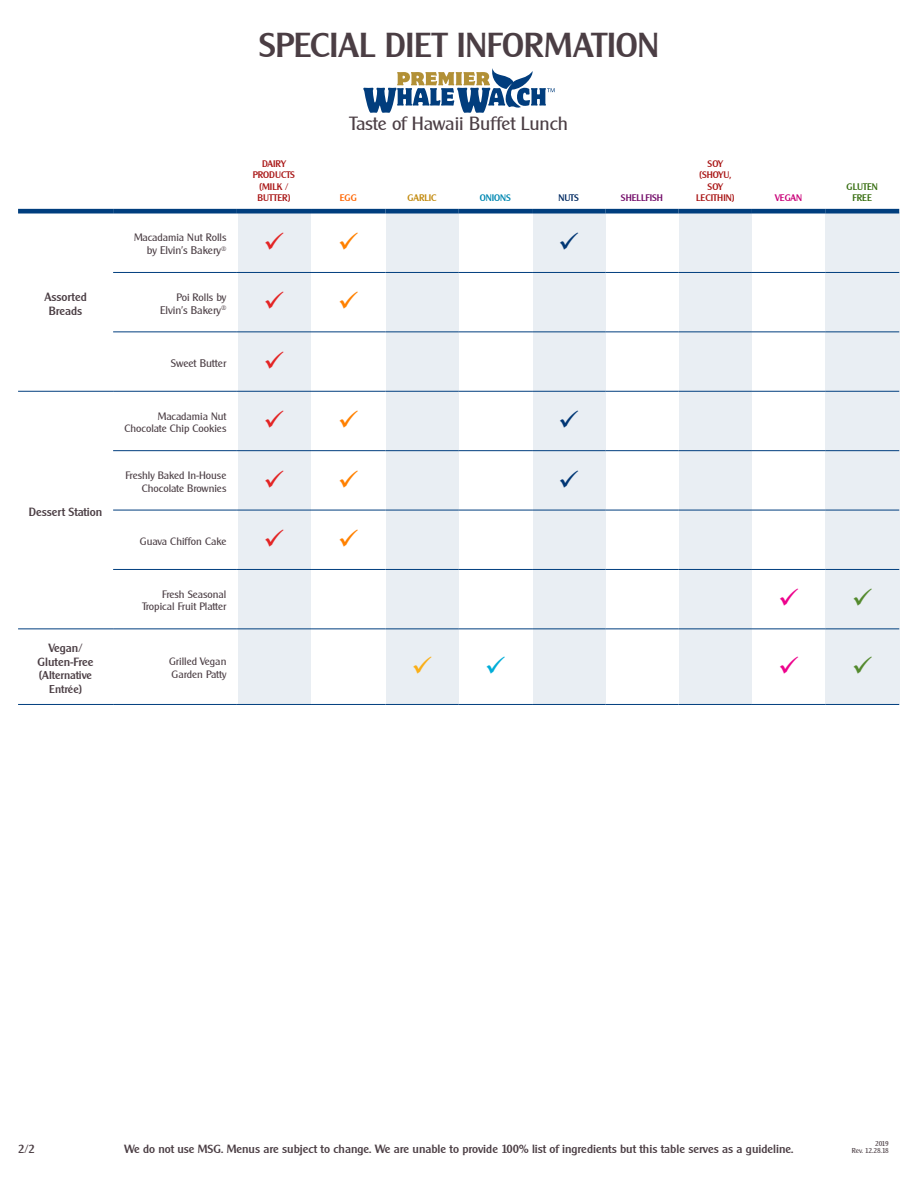
<style>
.page{position:relative;width:918px;height:1188px;background:#fff}
.page>*{position:absolute;margin:0;border:0;box-sizing:border-box;transform-origin:0 0}
.t1{font:500 33.75px "Cleargothic";letter-spacing:-.005em;color:#4b3e44}
.t2{font:18.6px "Cleargothic";color:#4b3e44}
.t3{font:500 11.7px/14px "Cleargothic";color:#4b3e44;text-align:center}
.t4{font:500 11.1px/13.4px "Cleargothic";color:#4b3e44;text-align:center}
.t5{font:10.8px "Cleargothic";color:#4b3e44}
.t6{font:10.5px/12.6px "Cleargothic";color:#4b3e44;text-align:right}
.t7{font:500 9.3px "Cleargothic";color:#a91616}
.t8{font:500 9.3px/11.1px "Cleargothic";color:#366d0f;text-align:center}
.t9{font:500 9.3px "Cleargothic";color:#720a68}
.t10{font:500 9.3px "Cleargothic";color:#c2890c}
.t11{font:500 9.3px "Cleargothic";color:#0088b2}
.t12{font:500 9.3px "Cleargothic";color:#c90178}
.t13{font:500 9.3px "Cleargothic";color:#002a62}
.t14{font:500 9.3px "Cleargothic";color:#ff6500}
.t15{font:7.05px "Cleargothic";letter-spacing:-.025em;color:#4b3e44}
.s1{font-size:10.8px}
.s2{font-size:11.55px}
</style>
<div class="page">
<div style="left:825px;top:213px;width:75px;height:491px;background:#e9eef3"></div>
<div style="left:679px;top:212px;width:73px;height:492px;background:#e9eef3"></div>
<div style="left:533px;top:212px;width:73px;height:492px;background:#e9eef3"></div>
<div style="left:386px;top:213px;width:73px;height:491px;background:#e9eef3"></div>
<div style="left:238px;top:213px;width:73px;height:491px;background:#e9eef3"></div>
<div style="left:18px;top:209px;width:95px;height:5px;background:#003e7e"></div>
<div style="left:113px;top:209px;width:124px;height:5px;background:#003e7e"></div>
<div style="left:237px;top:209px;width:74px;height:5px;background:#003e7e"></div>
<div style="left:311px;top:209px;width:74px;height:5px;background:#003e7e"></div>
<div style="left:385px;top:209px;width:74px;height:5px;background:#003e7e"></div>
<div style="left:459px;top:209px;width:73px;height:5px;background:#003e7e"></div>
<div style="left:532px;top:209px;width:73px;height:5px;background:#003e7e"></div>
<div style="left:605px;top:209px;width:74px;height:5px;background:#003e7e"></div>
<div style="left:679px;top:209px;width:73px;height:5px;background:#003e7e"></div>
<div style="left:752px;top:209px;width:73px;height:5px;background:#003e7e"></div>
<div style="left:825px;top:209px;width:74px;height:5px;background:#003e7e"></div>
<hr style="left:113px;top:272px;width:124px;height:1px;background:#003e7e">
<hr style="left:237px;top:272px;width:74px;height:1px;background:#003e7e">
<hr style="left:311px;top:272px;width:74px;height:1px;background:#003e7e">
<hr style="left:385px;top:272px;width:74px;height:1px;background:#003e7e">
<hr style="left:459px;top:272px;width:73px;height:1px;background:#003e7e">
<hr style="left:532px;top:272px;width:73px;height:1px;background:#003e7e">
<hr style="left:605px;top:272px;width:74px;height:1px;background:#003e7e">
<hr style="left:679px;top:272px;width:73px;height:1px;background:#003e7e">
<hr style="left:752px;top:272px;width:73px;height:1px;background:#003e7e">
<hr style="left:825px;top:272px;width:74px;height:1px;background:#003e7e">
<hr style="left:18px;top:391px;width:95px;height:1px;background:#003e7e">
<hr style="left:113px;top:331px;width:124px;height:1px;background:#003e7e">
<hr style="left:237px;top:331px;width:74px;height:1px;background:#003e7e">
<hr style="left:311px;top:331px;width:74px;height:1px;background:#003e7e">
<hr style="left:385px;top:331px;width:74px;height:1px;background:#003e7e">
<hr style="left:459px;top:331px;width:73px;height:1px;background:#003e7e">
<hr style="left:532px;top:331px;width:73px;height:1px;background:#003e7e">
<hr style="left:605px;top:331px;width:74px;height:1px;background:#003e7e">
<hr style="left:679px;top:331px;width:73px;height:1px;background:#003e7e">
<hr style="left:752px;top:331px;width:73px;height:1px;background:#003e7e">
<hr style="left:825px;top:331px;width:74px;height:1px;background:#003e7e">
<hr style="left:113px;top:391px;width:124px;height:1px;background:#003e7e">
<hr style="left:237px;top:391px;width:74px;height:1px;background:#003e7e">
<hr style="left:311px;top:391px;width:74px;height:1px;background:#003e7e">
<hr style="left:385px;top:391px;width:74px;height:1px;background:#003e7e">
<hr style="left:459px;top:391px;width:73px;height:1px;background:#003e7e">
<hr style="left:532px;top:391px;width:73px;height:1px;background:#003e7e">
<hr style="left:605px;top:391px;width:74px;height:1px;background:#003e7e">
<hr style="left:679px;top:391px;width:73px;height:1px;background:#003e7e">
<hr style="left:752px;top:391px;width:73px;height:1px;background:#003e7e">
<hr style="left:825px;top:391px;width:74px;height:1px;background:#003e7e">
<hr style="left:113px;top:450px;width:124px;height:1px;background:#003e7e">
<hr style="left:237px;top:450px;width:74px;height:1px;background:#003e7e">
<hr style="left:311px;top:450px;width:74px;height:1px;background:#003e7e">
<hr style="left:385px;top:450px;width:74px;height:1px;background:#003e7e">
<hr style="left:459px;top:450px;width:73px;height:1px;background:#003e7e">
<hr style="left:532px;top:450px;width:73px;height:1px;background:#003e7e">
<hr style="left:605px;top:450px;width:74px;height:1px;background:#003e7e">
<hr style="left:679px;top:450px;width:73px;height:1px;background:#003e7e">
<hr style="left:752px;top:450px;width:73px;height:1px;background:#003e7e">
<hr style="left:825px;top:450px;width:74px;height:1px;background:#003e7e">
<hr style="left:113px;top:510px;width:124px;height:1px;background:#003e7e">
<hr style="left:237px;top:510px;width:74px;height:1px;background:#003e7e">
<hr style="left:311px;top:510px;width:74px;height:1px;background:#003e7e">
<hr style="left:385px;top:510px;width:74px;height:1px;background:#003e7e">
<hr style="left:459px;top:510px;width:73px;height:1px;background:#003e7e">
<hr style="left:532px;top:510px;width:73px;height:1px;background:#003e7e">
<hr style="left:605px;top:510px;width:74px;height:1px;background:#003e7e">
<hr style="left:679px;top:510px;width:73px;height:1px;background:#003e7e">
<hr style="left:752px;top:510px;width:73px;height:1px;background:#003e7e">
<hr style="left:825px;top:510px;width:74px;height:1px;background:#003e7e">
<hr style="left:113px;top:569px;width:124px;height:1px;background:#003e7e">
<hr style="left:237px;top:569px;width:74px;height:1px;background:#003e7e">
<hr style="left:311px;top:569px;width:74px;height:1px;background:#003e7e">
<hr style="left:385px;top:569px;width:74px;height:1px;background:#003e7e">
<hr style="left:459px;top:569px;width:73px;height:1px;background:#003e7e">
<hr style="left:532px;top:569px;width:73px;height:1px;background:#003e7e">
<hr style="left:605px;top:569px;width:74px;height:1px;background:#003e7e">
<hr style="left:679px;top:569px;width:73px;height:1px;background:#003e7e">
<hr style="left:752px;top:569px;width:73px;height:1px;background:#003e7e">
<hr style="left:825px;top:569px;width:74px;height:1px;background:#003e7e">
<hr style="left:18px;top:628px;width:95px;height:1px;background:#003e7e">
<hr style="left:113px;top:628px;width:124px;height:1px;background:#003e7e">
<hr style="left:237px;top:628px;width:74px;height:1px;background:#003e7e">
<hr style="left:311px;top:628px;width:74px;height:1px;background:#003e7e">
<hr style="left:385px;top:628px;width:74px;height:1px;background:#003e7e">
<hr style="left:459px;top:628px;width:73px;height:1px;background:#003e7e">
<hr style="left:532px;top:628px;width:73px;height:1px;background:#003e7e">
<hr style="left:605px;top:628px;width:74px;height:1px;background:#003e7e">
<hr style="left:679px;top:628px;width:73px;height:1px;background:#003e7e">
<hr style="left:752px;top:628px;width:73px;height:1px;background:#003e7e">
<hr style="left:825px;top:628px;width:74px;height:1px;background:#003e7e">
<hr style="left:18px;top:704px;width:95px;height:1px;background:#003e7e">
<hr style="left:113px;top:704px;width:124px;height:1px;background:#003e7e">
<hr style="left:237px;top:704px;width:74px;height:1px;background:#003e7e">
<hr style="left:311px;top:704px;width:74px;height:1px;background:#003e7e">
<hr style="left:385px;top:704px;width:74px;height:1px;background:#003e7e">
<hr style="left:459px;top:704px;width:73px;height:1px;background:#003e7e">
<hr style="left:532px;top:704px;width:73px;height:1px;background:#003e7e">
<hr style="left:605px;top:704px;width:74px;height:1px;background:#003e7e">
<hr style="left:679px;top:704px;width:73px;height:1px;background:#003e7e">
<hr style="left:752px;top:704px;width:73px;height:1px;background:#003e7e">
<hr style="left:825px;top:704px;width:74px;height:1px;background:#003e7e">
<svg style="left:363px;top:68px;width:192px;height:45px"></svg>
<p class="t1" style="left:259px;top:25px;width:402px">SPECIAL DIET INFORMATION</p>
<p class="t3" style="left:44px;top:290px;width:44px">Assorted<br>Breads</p>
<p class="t3" style="left:29px;top:505px;width:75px">Dessert Station</p>
<p class="t3" style="left:49px;top:641px;width:35px">Vegan/</p>
<p class="t3" style="left:38px;top:655px;width:57px">Gluten-Free</p>
<p class="t4" style="left:39px;top:669px;width:54px">(Alternative<br>Entrée)</p>
<p class="t6" style="left:134px;top:231px;width:94px">Macadamia Nut Rolls</p>
<p class="t5" style="left:147px;top:244px;width:81px">by Elvin’s Bakery<sup>®</sup></p>
<p class="t6" style="left:177px;top:291px;width:51px">Poi Rolls <span class="s1">by</span></p>
<p class="t5" style="left:160px;top:303px;width:68px">Elvin’s Bakery<sup>®</sup></p>
<p class="t5" style="left:171px;top:356px;width:57px">Sweet Butter</p>
<p class="t6" style="left:124px;top:410px;width:103px">Macadamia Nut<br>Chocolate Chip Cookies</p>
<p class="t6" style="left:125px;top:469px;width:103px">Freshly Baked In-House</p>
<p class="t6" style="left:142px;top:482px;width:86px">Chocolate Brownies</p>
<p class="t6" style="left:140px;top:535px;width:88px">Guava Chiffon Cake</p>
<p class="t6" style="left:162px;top:588px;width:66px">Fresh Seasonal</p>
<p class="t6" style="left:142px;top:600px;width:86px">Tropical Fruit Platter</p>
<p class="t6" style="left:169px;top:655px;width:59px">Grilled Vegan</p>
<p class="t6" style="left:172px;top:668px;width:56px">Garden Patty</p>
<p class="t2" style="left:350px;top:112px;width:220px">Taste of Hawaii Buffet Lunch</p>
<p class="t7" style="left:262px;top:158px;width:25px">DAIRY</p>
<p class="t7" style="left:253px;top:169px;width:44px">PRODUCTS</p>
<p class="t7" style="left:260px;top:181px;width:30px">(MILK /</p>
<p class="t7" style="left:258px;top:192px;width:34px">BUTTER)</p>
<p class="t14" style="left:340px;top:192px;width:19px">EGG</p>
<p class="t10" style="left:408px;top:192px;width:31px">GARLIC</p>
<p class="t11" style="left:480px;top:192px;width:33px">ONIONS</p>
<p class="t13" style="left:558px;top:192px;width:22px">NUTS</p>
<p class="t9" style="left:621px;top:192px;width:44px">SHELLFISH</p>
<p class="t7" style="left:708px;top:158px;width:17px">SOY</p>
<p class="t7" style="left:699px;top:169px;width:33px">(SHOYU,</p>
<p class="t7" style="left:708px;top:181px;width:17px">SOY</p>
<p class="t7" style="left:696px;top:192px;width:40px">LECITHIN)</p>
<p class="t12" style="left:775px;top:192px;width:29px">VEGAN</p>
<p class="t8" style="left:847px;top:181px;width:33px">GLUTEN<br>FREE</p>
<p class="t15" style="left:875px;top:1139px;width:15px">2019</p>
<p class="t3" style="left:18px;top:1142px;width:18px">2/2</p>
<p class="t3" style="left:124px;top:1142px;width:671px"><span class="s2">We do not use MSG.</span> Menus are subject to change. We are unable to provide 100% list of ingredients but this table serves as a guideline.</p>
<p class="t15" style="left:852px;top:1146px;width:38px">Rev. 12.28.18</p>
</div>
